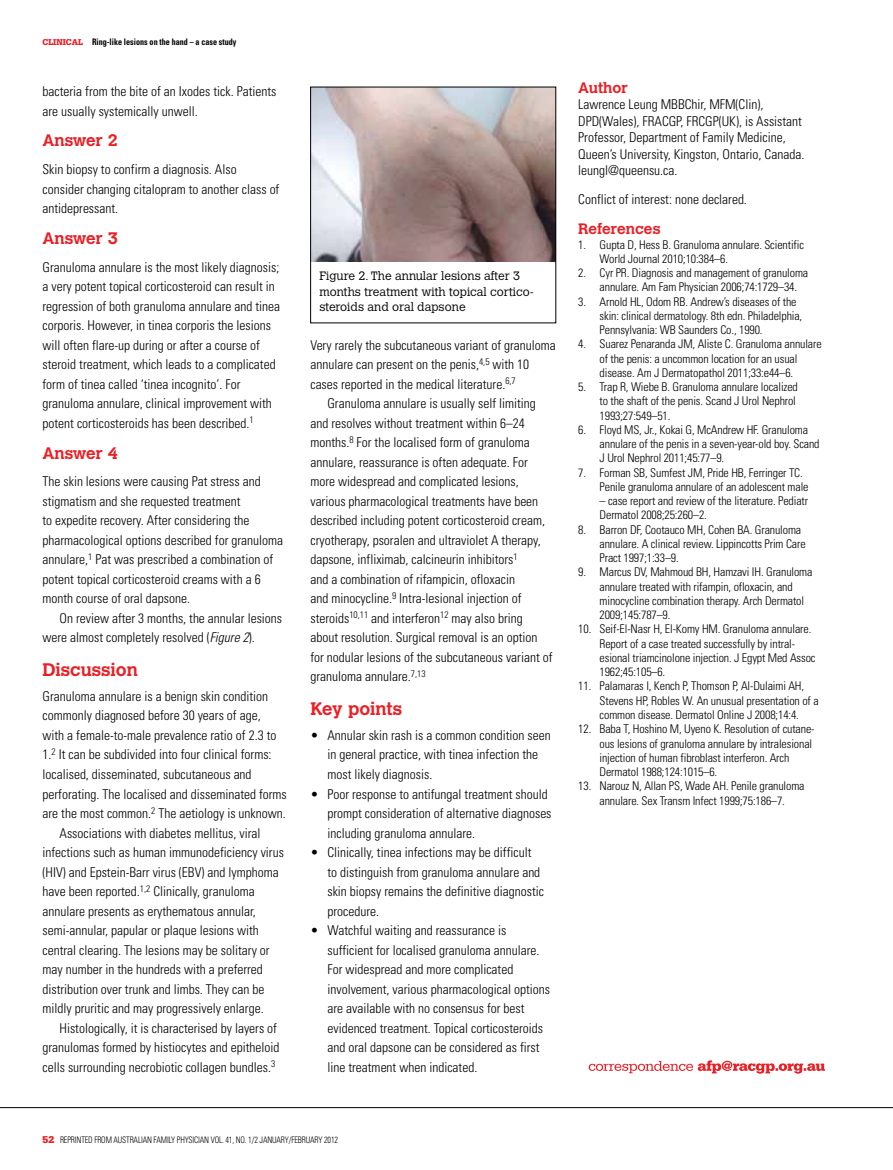
<style>
.page{position:relative;width:893px;height:1170px;background:#fff}
.page>*{position:absolute;margin:0;border:0;box-sizing:border-box;transform-origin:0 0}
.t1{font:700 18px "Calvert";color:#ed1d24}
.t2{font:700 16.5px "Calvert";color:#ed1d24}
.t3{font:700 15px "Calvert";color:#ed1d24}
.t4{font:300 condensed 13.5px/19.5px "Univers LT";color:#000}
.t5{font:300 condensed 12px/14.2px "Univers LT";letter-spacing:-.01em;color:#000}
.t6{font:300 12px/15.8px "Calvert";color:#000}
.t7{font:300 condensed 9px "Univers LT";letter-spacing:-.015em;color:#000;scale:.9 1}
.t8{font:700 condensed 9px "Univers LT";color:#000;scale:.9 1}
.s1{font-family:"Serifa LT";font-weight:900;font-stretch:normal;color:#ed1d24}
.s2{font-style:italic}
.s3{font-family:"Serifa LT";font-weight:900;font-stretch:normal;font-size:10.5px;color:#ed1d24}
</style>
<div class="page">
<hr style="left:0;top:1107px;width:893px;height:1px;background:#000">
<img style="left:312px;top:89px;width:242px;height:173px">
<div style="left:310px;top:87px;width:246px;height:236px;border:1px solid #000"></div>
<svg style="left:589px;top:1060px;width:236px;height:13px"></svg>
<p class="t8" style="left:43px;top:36px;width:217px"><span class="s1">CLINICAL</span> Ring-like lesions on the hand – a case study</p>
<p class="t4" style="left:43px;top:82px;width:235px">bacteria from the bite of an Ixodes tick. Patients are usually systemically unwell.</p>
<p class="t2" style="left:43px;top:130px;width:77px">Answer 2</p>
<p class="t4" style="left:43px;top:160px;width:238px">Skin biopsy to confirm a diagnosis. Also consider changing citalopram to another class of antidepressant.</p>
<p class="t2" style="left:43px;top:228px;width:77px">Answer 3</p>
<p class="t4" style="left:43px;top:257px;width:239px">Granuloma annulare is the most likely diagnosis; a very potent topical corticosteroid can result in regression of both granuloma annulare and tinea corporis. However, in tinea corporis the lesions will often flare-up during or after a course of steroid treatment, which leads to a complicated form of tinea called ‘tinea incognito’. For granuloma annulare, clinical improvement with potent corticosteroids has been described.<sup>1</sup></p>
<p class="t2" style="left:43px;top:442px;width:77px">Answer 4</p>
<p class="t4" style="left:43px;top:472px;width:242px">The skin lesions were causing Pat stress and stigmatism and she requested treatment<br>to expedite recovery. After considering the pharmacological options described for granuloma annulare,<sup>1</sup> Pat was prescribed a combination of potent topical corticosteroid creams with a 6 month course of oral dapsone.</p>
<p class="t4" style="left:43px;top:608px;width:241px;text-indent:17px">On review after 3 months, the annular lesions were almost completely resolved (<span class="s2">Figure 2</span>).</p>
<h1 class="t1" style="left:43px;top:658px;width:97px">Discussion</h1>
<p class="t4" style="left:43px;top:686px;width:227px">Granuloma annulare is a benign skin condition</p>
<p class="t4" style="left:43px;top:706px;width:220px">commonly diagnosed before 30 years of age,</p>
<p class="t4" style="left:43px;top:725px;width:235px">with a female-to-male prevalence ratio of 2.3 to</p>
<p class="t4" style="left:43px;top:745px;width:231px">1.<sup>2</sup> It can be subdivided into four clinical forms:</p>
<p class="t4" style="left:43px;top:764px;width:211px">localised, disseminated, subcutaneous and</p>
<p class="t4" style="left:43px;top:784px;width:246px">perforating. The localised and disseminated forms</p>
<p class="t4" style="left:43px;top:803px;width:245px">are the most common.<sup>2</sup> The aetiology is unknown.</p>
<p class="t4" style="left:60px;top:823px;width:202px">Associations with diabetes mellitus, viral</p>
<p class="t4" style="left:43px;top:842px;width:243px">infections such as human immunodeficiency virus</p>
<p class="t4" style="left:43px;top:862px;width:238px">(HIV) and Epstein-Barr virus (EBV) and lymphoma</p>
<p class="t4" style="left:43px;top:881px;width:214px">have been reported.<sup>1,2</sup> Clinically, granuloma</p>
<p class="t4" style="left:43px;top:901px;width:215px">annulare presents as erythematous annular,</p>
<p class="t4" style="left:43px;top:920px;width:218px">semi-annular, papular or plaque lesions with</p>
<p class="t4" style="left:43px;top:940px;width:229px">central clearing. The lesions may be solitary or</p>
<p class="t4" style="left:43px;top:959px;width:222px">may number in the hundreds with a preferred</p>
<p class="t4" style="left:43px;top:979px;width:223px">distribution over trunk and limbs. They can be</p>
<p class="t4" style="left:43px;top:998px;width:223px">mildly pruritic and may progressively enlarge.</p>
<p class="t4" style="left:43px;top:1017px;width:236px">H istologically, it is characterised by layers of</p>
<p class="t4" style="left:43px;top:1037px;width:238px">granulomas formed by histiocytes and epitheloid</p>
<p class="t4" style="left:43px;top:1056px;width:234px">cells surrounding necrobiotic collagen bundles.<sup>3</sup></p>
<p class="t6" style="left:319px;top:268px;width:216px">Figure 2. The annular lesions after 3 months treatment with topical cortico&shy;steroids and oral dapsone</p>
<p class="t4" style="left:310px;top:335px;width:247px">Very rarely the subcutaneous variant of granuloma annulare can present on the penis,<sup>4,5</sup> with 10 cases reported in the medical literature.<sup>6,7</sup></p>
<p class="t4" style="left:310px;top:394px;width:244px;text-indent:17px">Granuloma annulare is usually self limiting and resolves without treatment within 6–24 months.<sup>8</sup> For the localised form of granuloma annulare, reassurance is often adequate. For more widespread and complicated lesions, various pharmacological treatments have been described including potent corticosteroid cream, cryotherapy, psoralen and ultraviolet A therapy, dapsone, infliximab, calcineurin inhibitors<sup>1<br></sup>and a combination of rifampicin, ofloxacin<br>and minocycline.<sup>9</sup> I ntra-lesional injection of steroids<sup>10,11</sup> and interferon<sup>12</sup> may also bring about resolution. Surgical removal is an option for nodular lesions of the subcutaneous variant of granuloma annulare.<sup>7,13</sup></p>
<h1 class="t1" style="left:310px;top:697px;width:93px">Key points</h1>
<p class="t4" style="left:327px;top:725px;width:225px;text-indent:-17px">• Annular skin rash is a common condition seen in general practice, with tinea infection the most likely diagnosis.</p>
<p class="t4" style="left:327px;top:784px;width:226px;text-indent:-17px">• Poor response to antifungal treatment should prompt consideration of alternative diagnoses including granuloma annulare.</p>
<p class="t4" style="left:327px;top:842px;width:218px;text-indent:-17px">• Clinically, tinea infections may be difficult to distinguish from granuloma annulare and skin biopsy remains the definitive diagnostic procedure.</p>
<p class="t4" style="left:327px;top:920px;width:224px;text-indent:-17px">• Watchful waiting and reassurance is sufficient for localised granuloma annulare.<br>For widespread and more complicated involvement, various pharmacological options are available with no consensus for best evidenced treatment. Topical corticosteroids and oral dapsone can be considered as first line treatment when indicated.</p>
<p class="t3" style="left:578px;top:78px;width:51px">Author</p>
<p class="t4" style="left:578px;top:95px;width:91px">Lawrence Leung MBBC</p>
<p class="t4" style="left:691px;top:95px;width:27px">hir, MFM</p>
<p class="t4" style="left:578px;top:96px;width:228px;line-height:16.5px;text-indent:157px">(Clin), DPD(Wales), FRACGP, FRCGP(UK), is Assistant Professor, Department of Family Medicine, Queen’s University, Kingston, Ontario, Canada. leungl@queensu.ca.</p>
<p class="t4" style="left:578px;top:189px;width:170px">Conflict of interest: none declared.</p>
<p class="t3" style="left:578px;top:219px;width:84px">References</p>
<p class="t5" style="left:600px;top:237px;width:206px;text-indent:-21px">1. Gupta D, Hess B. Granuloma annulare. Scientific<br>World Journal 2010;10:384–6.</p>
<p class="t5" style="left:600px;top:266px;width:210px;text-indent:-21px">2. Cyr PR. Diagnosis and management of granuloma annulare. Am Fam Physician 2006;74:1729–34.</p>
<p class="t5" style="left:600px;top:294px;width:204px;text-indent:-21px">3. Arnold HL, Odom RB. Andrew’s diseases of the skin: clinical dermatology. 8th edn. Philadelphia,<br>Pennsylvania: WB Saunders Co., 1990.</p>
<p class="t5" style="left:600px;top:337px;width:224px;text-indent:-21px">4. Suarez Penaranda JM, Aliste C. Granuloma annulare of the penis: a uncommon location for an usual disease. Am J Dermatopathol 2011;33:e44–6.</p>
<p class="t5" style="left:600px;top:380px;width:200px;text-indent:-21px">5. Trap R, Wiebe B. Granuloma annulare localized to the shaft of the penis. Scand J Urol Nephrol<br>1993;27:549–51.</p>
<p class="t5" style="left:600px;top:422px;width:222px;text-indent:-21px">6. Floyd MS, Jr., Kokai G, McAndrew HF. Granuloma annulare of the penis in a seven-year-old boy. Scand<br>J Urol Nephrol 2011;45:77–9.</p>
<p class="t5" style="left:600px;top:465px;width:210px;text-indent:-21px">7. Forman SB, Sumfest JM, Pride HB, Ferringer TC.<br>Penile granuloma annulare of an adolescent male</p>
<p class="t5" style="left:600px;top:494px;width:210px">– case report and review of the literature. Pediatr<br>Dermatol 2008;25:260–2.</p>
<p class="t5" style="left:600px;top:522px;width:208px;text-indent:-21px">8. Barron DF, Cootauco MH, Cohen BA. Granuloma annulare. A clinical review. Lippincotts Prim Care<br>Pract 1997;1:33–9.</p>
<p class="t5" style="left:600px;top:565px;width:214px;text-indent:-21px">9. Marcus DV, Mahmoud BH, Hamzavi IH . Granuloma annulare treated with rifampin, ofloxacin, and minocycline combination therapy. Arch Dermatol 2009;145:787–9.</p>
<p class="t5" style="left:600px;top:622px;width:217px;text-indent:-21px">10. Seif-El-Nasr H, El-Komy HM. Granuloma annulare.<br>Report of a case treated successfully by intral&shy;esional triamcinolone injection. J Egypt Med Assoc 1962;45:105–6.</p>
<p class="t5" style="left:600px;top:679px;width:221px;text-indent:-21px">11. Palamaras I, Kench P, Thomson P, Al-Dulaimi AH,<br>Stevens HP, Robles W. An unusual presentation of a common disease. Dermatol Online J 2008;14:4.</p>
<p class="t5" style="left:600px;top:721px;width:217px;text-indent:-21px">12. Baba T, Hoshino M, Uyeno K. Resolution of cutane&shy;ous lesions of granuloma annulare by intralesional injection of human fibroblast interferon. Arch Dermatol 1988;124:1015–6.</p>
<p class="t5" style="left:578px;top:778px;width:228px;text-align:center">13. Narouz N, Allan PS, Wade AH. Penile granuloma annulare. Sex Transm I nfect 1999;75:186–7.</p>
<p class="t7" style="left:43px;top:1133px;width:330px"><span class="s3">52</span> Repr inted from Australian Family Physician Vol. 41, No. 1/2 january/febr uary 2012</p>
</div>
